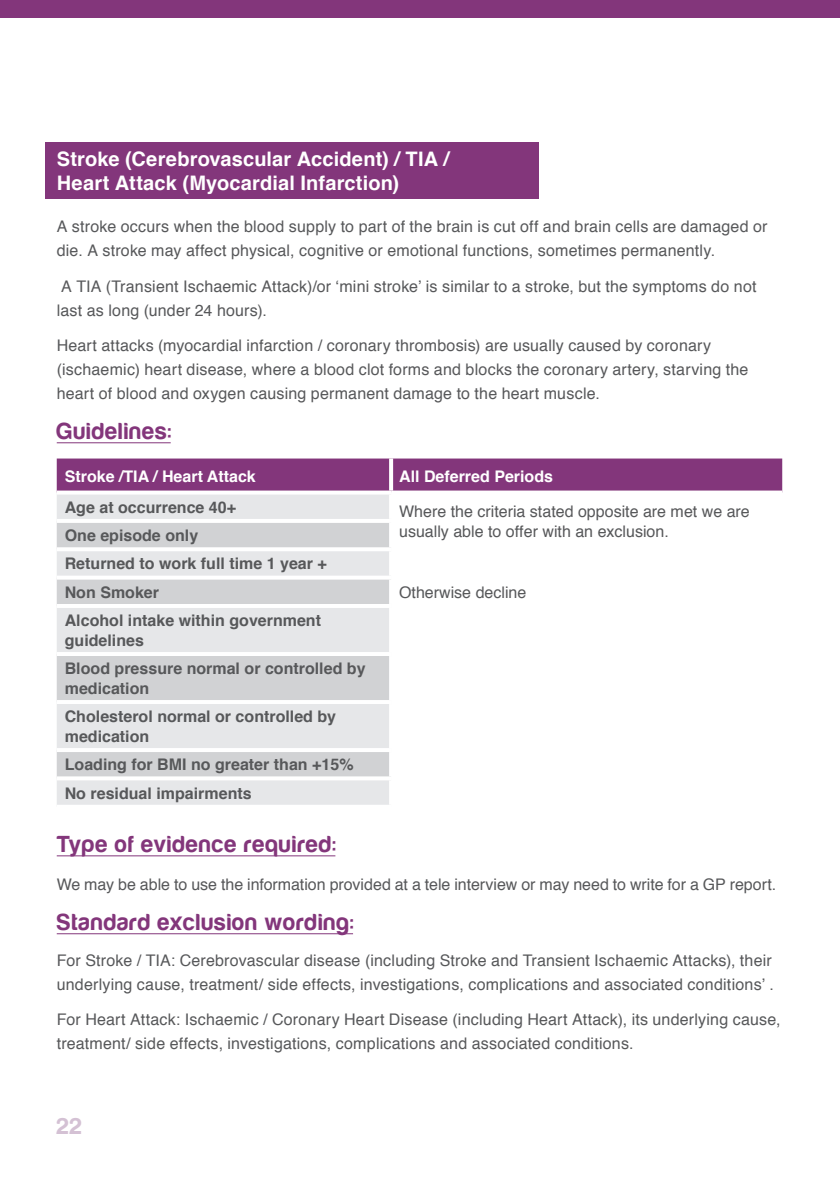
<style>
.page{position:relative;width:840px;height:1191px;background:#fff}
.page>*{position:absolute;margin:0;border:0;box-sizing:border-box;transform-origin:0 0}
.t1{font:24px "Harabara";letter-spacing:.055em;color:#83367b}
.t2{font:24px "Harabara";color:#d4c1d4}
.t3{font:700 20px/24px "Helvetica";letter-spacing:.01em;color:#fff}
.t4{font:16px/24px "Helvetica";letter-spacing:.01em;color:#57585a}
.t5{font:700 16px/20px "Helvetica";color:#57585a}
.t6{font:700 16px "Helvetica";color:#fff}
</style>
<div class="page">
<div style="left:0;top:0;width:839px;height:18px;background:#83367b"></div>
<hr style="left:57px;top:442px;width:114px;height:1px;background:#83367b">
<hr style="left:57px;top:855px;width:278px;height:1px;background:#83367b">
<hr style="left:57px;top:933px;width:296px;height:1px;background:#83367b">
<div style="left:57px;top:458px;width:724px;height:32px;background:#83367b"></div>
<div style="left:57px;top:494px;width:332px;height:310px;background:#e6e7e9"></div>
<svg style="left:57px;top:523px;width:332px;height:253px;background:#dbdcde"></svg>
<svg style="left:389px;top:458px;width:4px;height:32px"></svg>
<svg style="left:57px;top:490px;width:334px;height:1px"></svg>
<svg style="left:391px;top:490px;width:390px;height:2px"></svg>
<hr style="left:57px;top:519px;width:336px;height:4px;background:#fff">
<svg style="left:57px;top:547px;width:332px;height:4px"></svg>
<svg style="left:57px;top:575px;width:332px;height:4px"></svg>
<hr style="left:57px;top:604px;width:334px;height:4px;background:#fff">
<hr style="left:57px;top:652px;width:334px;height:4px;background:#fff">
<hr style="left:57px;top:700px;width:334px;height:4px;background:#fff">
<hr style="left:57px;top:748px;width:334px;height:4px;background:#fff">
<svg style="left:57px;top:776px;width:334px;height:4px"></svg>
<svg style="left:57px;top:804px;width:332px;height:1px"></svg>
<div style="left:45px;top:142px;width:494px;height:56px;background:#83367b"></div>
<p class="t3" style="left:57px;top:147px;width:394px">Stroke (Cerebrovascular Accident) / TIA /<br>Heart Attack (Myocardial Infarction)</p>
<p class="t4" style="left:57px;top:214px;width:711px">A stroke occurs when the blood supply to part of the brain is cut off and brain cells are damaged or die. A stroke may affect physical, cognitive or emotional functions, sometimes permanently.</p>
<p class="t4" style="left:57px;top:274px;width:700px">A TIA (Transient Ischaemic Attack)/or ‘mini stroke’ is similar to a stroke, but the symptoms do not last as long (under 24 hours).</p>
<p class="t4" style="left:57px;top:333px;width:693px">Heart attacks (myocardial infarction / coronary thrombosis) are usually caused by coronary (ischaemic) heart disease, where a blood clot forms and blocks the coronary artery, starving the heart of blood and oxygen causing permanent damage to the heart muscle.</p>
<h1 class="t1" style="left:57px;top:419px;width:115px">Guidelines:</h1>
<p class="t6" style="left:65px;top:463px;width:192px">Stroke /TIA / Heart Attack</p>
<p class="t6" style="left:399px;top:463px;width:155px">All Deferred Periods</p>
<p class="t5" style="left:65px;top:497px;width:173px">Age at occurrence 40+</p>
<p class="t4" style="left:399px;top:499px;width:352px">Where the criteria stated opposite are met we are</p>
<p class="t5" style="left:65px;top:525px;width:135px">One episode only</p>
<p class="t4" style="left:399px;top:519px;width:271px">usually able to offer with an exclusion.</p>
<p class="t5" style="left:65px;top:550px;width:263px;line-height:28.4px">Returned to work full time 1 year +<br>Non Smoker</p>
<p class="t4" style="left:399px;top:580px;width:129px">Otherwise decline</p>
<p class="t5" style="left:65px;top:610px;width:258px">Alcohol intake within government guidelines</p>
<p class="t5" style="left:65px;top:658px;width:302px">Blood pressure normal or controlled by medication</p>
<p class="t5" style="left:65px;top:706px;width:273px">Cholesterol normal or controlled by medication</p>
<p class="t5" style="left:65px;top:750px;width:290px;line-height:28.4px">Loading for BMI no greater than +15%<br>No residual impairments</p>
<h1 class="t1" style="left:57px;top:831px;width:280px">Type of evidence required:</h1>
<p class="t4" style="left:57px;top:872px;width:720px">We may be able to use the information provided at a tele interview or may need to write for a GP report.</p>
<h1 class="t1" style="left:57px;top:909px;width:297px">Standard exclusion wording:</h1>
<p class="t4" style="left:57px;top:947px;width:718px">For Stroke / TIA: Cerebrovascular disease (including Stroke and Transient Ischaemic Attacks), their underlying cause, treatment/ side effects, investigations, complications and associated conditions’ .</p>
<p class="t4" style="left:57px;top:1006px;width:725px">For Heart Attack: Ischaemic / Coronary Heart Disease (including Heart Attack), its underlying cause, treatment/ side effects, investigations, complications and associated conditions.</p>
<h1 class="t2" style="left:57px;top:1113px;width:27px">22</h1>
</div>
